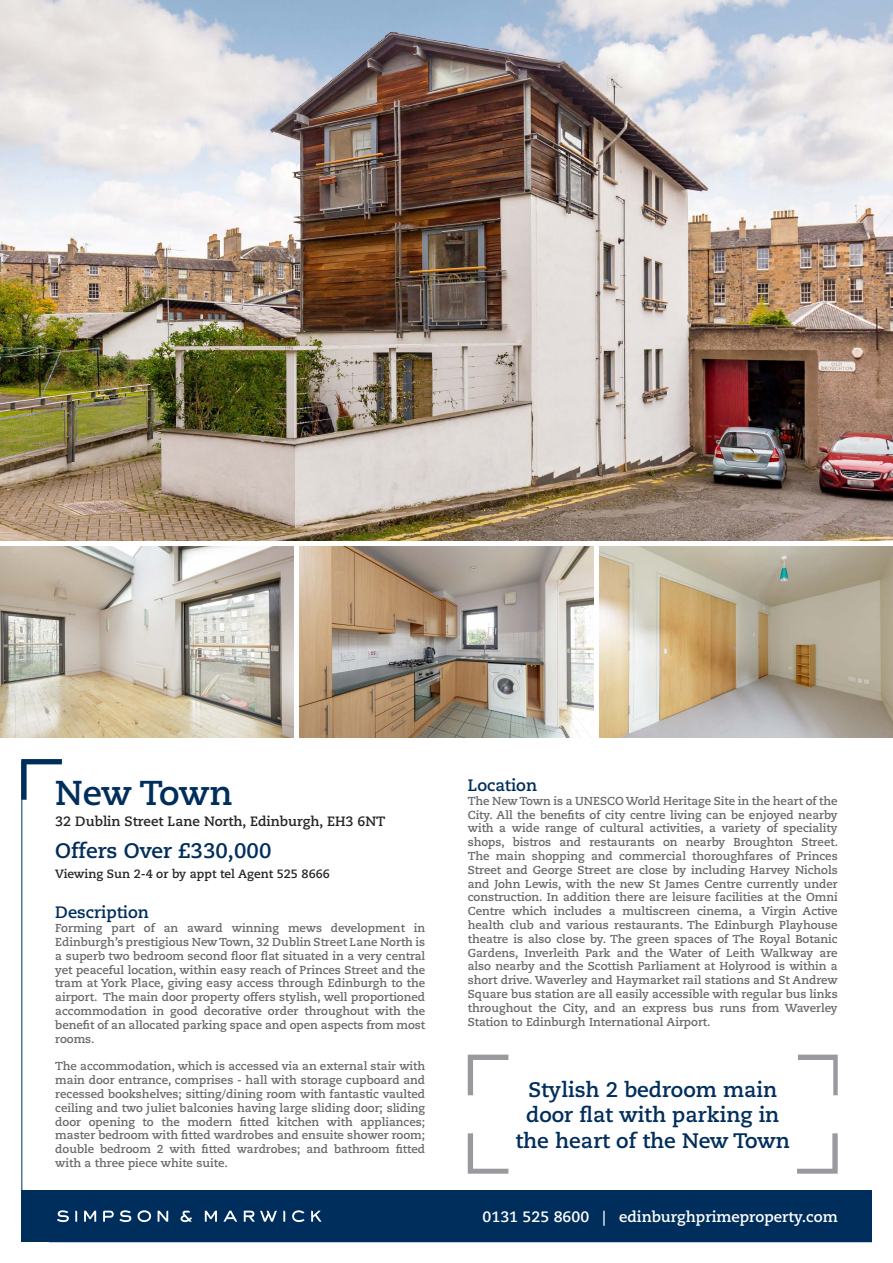
<style>
.page{position:relative;width:893px;height:1263px;background:#fff}
.page>*{position:absolute;margin:0;border:0;box-sizing:border-box;transform-origin:0 0}
.Address_1{font:700 34.5px "Caecilia LT Std";letter-spacing:-.025em;color:#002e5c}
.Strapline{font:700 21px/25.5px "Caecilia LT Std";color:#002e5c;text-align:center}
.Price{font:700 21px "Caecilia LT Std";color:#002e5c}
.t1{font:700 16.5px "Caecilia LT Std";color:#002e5c}
.Banner_Contact{font:700 15px "Caecilia LT Std";color:#fff}
.Address_2{font:700 13.5px "Caecilia LT Std";color:#242524}
.Viewing{font:700 12px "Caecilia LT Std";color:#242524}
.Body{font:700 11.55px/13.8px "Caecilia LT Std";color:#696a69;text-align:justify}
</style>
<div class="page">
<img style="left:0;top:0;width:893px;height:540px">
<img style="left:0;top:546px;width:293px;height:192px">
<img style="left:300px;top:546px;width:293px;height:192px">
<img style="left:600px;top:546px;width:293px;height:192px">
<hr style="left:21px;top:761px;width:1px;height:481px;background:#002e5c">
<div style="left:21px;top:1191px;width:851px;height:51px;background:#002e5c"></div>
<svg style="left:468px;top:1054px;width:40px;height:41px"></svg>
<svg style="left:798px;top:1054px;width:40px;height:41px"></svg>
<svg style="left:468px;top:1133px;width:40px;height:41px"></svg>
<svg style="left:797px;top:1133px;width:41px;height:41px"></svg>
<svg style="left:21px;top:759px;width:41px;height:41px"></svg>
<svg style="left:181px;top:1211px;width:11px;height:11px"></svg>
<svg style="left:138px;top:1210px;width:13px;height:12px"></svg>
<svg style="left:75px;top:1211px;width:2px;height:11px"></svg>
<svg style="left:158px;top:1211px;width:10px;height:11px"></svg>
<svg style="left:57px;top:1210px;width:12px;height:12px"></svg>
<svg style="left:84px;top:1211px;width:12px;height:11px"></svg>
<svg style="left:103px;top:1210px;width:28px;height:12px"></svg>
<svg style="left:205px;top:1211px;width:12px;height:11px"></svg>
<svg style="left:244px;top:1210px;width:33px;height:12px"></svg>
<svg style="left:223px;top:1211px;width:14px;height:11px"></svg>
<svg style="left:283px;top:1211px;width:2px;height:11px"></svg>
<svg style="left:292px;top:1210px;width:13px;height:12px"></svg>
<svg style="left:311px;top:1211px;width:10px;height:11px"></svg>
<p class="Address_1" style="left:55px;top:772px;width:179px">New Town</p>
<p class="Address_2" style="left:55px;top:813px;width:332px">32 Dublin Street Lane North, Edinburgh, EH3 6NT</p>
<p class="Price" style="left:55px;top:838px;width:218px">Offers Over £330,000</p>
<p class="Viewing" style="left:55px;top:867px;width:276px">Viewing Sun 2-4 or by appt tel Agent 525 8666</p>
<p class="t1" style="left:55px;top:903px;width:95px">Description</p>
<p class="Body" style="left:55px;top:921px;width:371px">Forming part of an award winning mews development in Edinburgh’s prestigious New Town, 32 Dublin Street Lane North is a superb two bedroom second floor flat situated in a very central yet peaceful location, within easy reach of Princes Street and the tram at York Place, giving easy access through Edinburgh to the airport. The main door property offers stylish, well proportioned accommodation in good decorative order throughout with the benefit of an allocated parking space and open aspects from most rooms.</p>
<p class="Body" style="left:55px;top:1059px;width:371px">The accommodation, which is accessed via an external stair with main door entrance, comprises - hall with storage cupboard and recessed bookshelves; sitting/dining room with fantastic vaulted ceiling and two juliet balconies having large sliding door; sliding door opening to the modern fitted kitchen with appliances; master bedroom with fitted wardrobes and ensuite shower room; double bedroom 2 with fitted wardrobes; and bathroom fitted with a three piece white suite.</p>
<p class="t1" style="left:468px;top:775px;width:71px">Location</p>
<p class="Body" style="left:468px;top:794px;width:372px">The New Town is a UNESCO World Heritage Site in the heart of the City. All the benefits of city centre living can be enjoyed nearby with a wide range of cultural activities, a variety of speciality shops, bistros and restaurants on nearby Broughton Street.<br>The main shopping and commercial thoroughfares of Princes Street and George Street are close by including Harvey Nichols and John Lewis, with the new St James Centre currently under construction. In addition there are leisure facilities at the Omni Centre which includes a multiscreen cinema, a Virgin Active health club and various restaurants. The Edinburgh Playhouse theatre is also close by. The green spaces of The Royal Botanic Gardens, Inverleith Park and the Water of Leith Walkway are also nearby and the Scottish Parliament at Holyrood is within a short drive. Waverley and Haymarket rail stations and St Andrew Square bus station are all easily accessible with regular bus links throughout the City, and an express bus runs from Waverley Station to Edinburgh International Airport.</p>
<p class="Strapline" style="left:515px;top:1077px;width:276px">Stylish 2 bedroom main door flat with parking in the heart of the New Town</p>
<p class="Banner_Contact" style="left:483px;top:1208px;width:357px">0131 525 8600 | edinburghprimeproperty.com</p>
</div>
